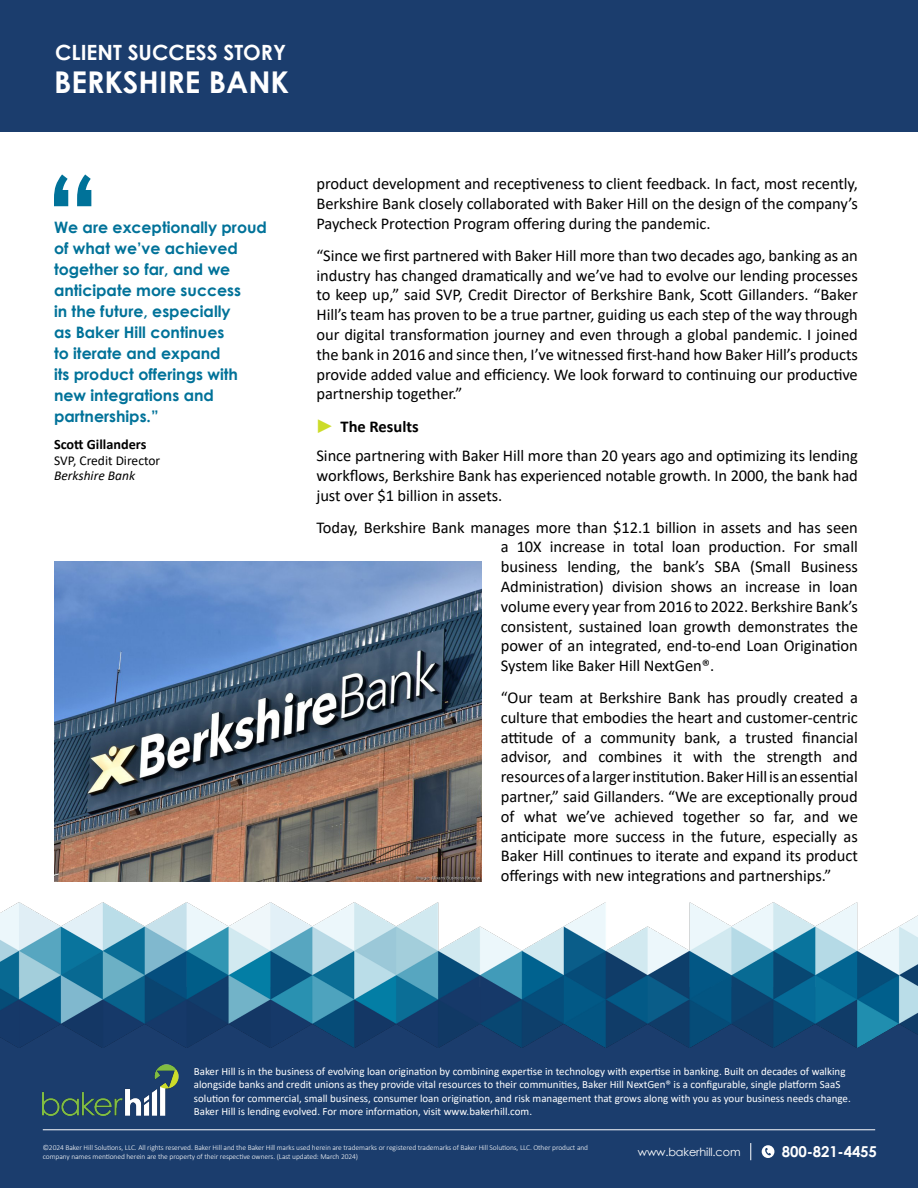
<style>
.page{position:relative;width:918px;height:1188px;background:#fff}
.page>*{position:absolute;margin:0;border:0;box-sizing:border-box;transform-origin:0 0}
.Sidebar___Testimonial__Opening_Quotemark{font:700 115.95px "Century Gothic";color:#007299}
.Page_2_Title___Client_Name{font:700 30px "Century Gothic";color:#fff}
.Page_2_Title_-_Document_Type{font:700 21px "Century Gothic";color:#fff}
.General_Body_Copy{font:16.5px/19.8px "Calibri";letter-spacing:-.005em;color:#000;text-align:justify}
.t1{font:700 16.5px "Calibri";color:#000}
.Sidebar___Testimonial__Quote_Text{font:700 15.75px/21px "Century Gothic";color:#007299}
.t2{font:700 15px "Century Gothic";letter-spacing:-.01em;color:#fff}
.Sidebar___Testimonial__Attribution_-_Nam{font:700 14.25px "Calibri";color:#000}
.Sidebar___Testimonial__Attribution_-_Tit{font:13.5px "Calibri";color:#000}
.Sidebar_-_Testimonial__Bank_Name{font:italic 13.5px "Calibri";color:#000}
.t3{font:11.25px "Century Gothic";letter-spacing:-.01em;color:#fff}
.t4{font:10.95px/13.2px "Calibri";color:#fff}
.t5{font:300 7.5px/9px "Calibri";letter-spacing:-.01em;color:#fff}
</style>
<div class="page">
<div style="left:0;top:987px;width:918px;height:201px;background:#1b3d6d"></div>
<img style="left:0;top:902px;width:918px;height:145px">
<div style="left:0;top:0;width:918px;height:132px;background:#1b3d6d"></div>
<svg style="left:762px;top:1145px;width:12px;height:13px"></svg>
<svg style="left:764px;top:1148px;width:7px;height:8px"></svg>
<svg style="left:750px;top:1143px;width:1px;height:17px"></svg>
<hr style="left:43px;top:1129px;width:832px;height:1px;background:#fff">
<img style="left:43px;top:1064px;width:135px;height:52px">
<img style="left:54px;top:561px;width:427px;height:321px">
<p class="Page_2_Title_-_Document_Type" style="left:55px;top:37px;width:232px">CLIENT SUCCESS STORY</p>
<p class="Page_2_Title___Client_Name" style="left:54px;top:60px;width:237px">BERKSHIRE BANK</p>
<p class="Sidebar___Testimonial__Opening_Quotemark" style="left:45px;top:130px;width:57px">“</p>
<p class="Sidebar___Testimonial__Quote_Text" style="left:54px;top:216px;width:214px">We are exceptionally proud of what we’ve achieved together so far, and we anticipate more success<br>in the future, especially<br>as Baker Hill continues<br>to iterate and expand<br>its product offerings with new integrations and partnerships.”</p>
<p class="Sidebar___Testimonial__Attribution_-_Nam" style="left:54px;top:434px;width:94px">Scott Gillanders</p>
<p class="Sidebar___Testimonial__Attribution_-_Tit" style="left:54px;top:452px;width:108px">SVP, Credit Director</p>
<p class="Sidebar_-_Testimonial__Bank_Name" style="left:54px;top:467px;width:83px">Berkshire Bank</p>
<p class="General_Body_Copy" style="left:316px;top:174px;width:543px">product development and receptiveness to client feedback. In fact, most recently, Berkshire Bank closely collaborated with Baker Hill on the design of the company’s Paycheck Protection Program offering during the pandemic.</p>
<p class="General_Body_Copy" style="left:316px;top:245px;width:543px">“Since we first partnered with Baker Hill more than two decades ago, banking as an industry has changed dramatically and we’ve had to evolve our lending processes to keep up,” said SVP, Credit Director of Berkshire Bank, Scott Gillanders. “Baker Hill’s team has proven to be a true partner, guiding us each step of the way through our digital transformation journey and even through a global pandemic. I joined the bank in 2016 and since then, I’ve witnessed first-hand how Baker Hill’s products provide added value and efficiency. We look forward to continuing our productive partnership together.”</p>
<p class="t1" style="left:340px;top:415px;width:80px">The Results</p>
<p class="General_Body_Copy" style="left:316px;top:445px;width:543px">Since partnering with Baker Hill more than 20 years ago and optimizing its lending workflows, Berkshire Bank has experienced notable growth. In 2000, the bank had just over $1 billion in assets.</p>
<p class="General_Body_Copy" style="left:501px;top:517px;width:359px;text-indent:-184px">Today, Berkshire Bank manages more than $12.1 billion in assets and has seen a 10X increase in total loan production. For small business lending, the bank’s SBA (Small Business Administration) division shows an increase in loan volume every year from 2016 to 2022. Berkshire Bank’s consistent, sustained loan growth demonstrates the power of an integrated, end-to-end Loan Origination System like Baker Hill NextGen®.</p>
<p class="General_Body_Copy" style="left:501px;top:687px;width:359px">“Our team at Berkshire Bank has proudly created a culture that embodies the heart and customer-centric attitude of a community bank, a trusted financial advisor, and combines it with the strength and resources of a larger institution. Baker Hill is an essential partner,” said Gillanders. “We are exceptionally proud of what we’ve achieved together so far, and we anticipate more success in the future, especially as Baker Hill continues to iterate and expand its product offerings with new integrations and partnerships.”</p>
<p class="t4" style="left:194px;top:1065px;width:658px">Baker Hill is in the business of evolving loan origination by combining expertise in technology with expertise in banking. Built on decades of walking alongside banks and credit unions as they provide vital resources to their communities, Baker Hill NextGen® is a configurable, single platform SaaS solution for commercial, small business, consumer loan origination, and risk management that grows along with you as your business needs change.<br>Baker Hill is lending evolved. For more information, visit www.bakerhill.com.</p>
<p class="t3" style="left:638px;top:1144px;width:104px">www.bakerhill.com</p>
<p class="t2" style="left:782px;top:1140px;width:96px">800-821-4455</p>
<p class="t5" style="left:43px;top:1143px;width:547px">©2024 Baker Hill Solutions, LLC. All rights reserved. Baker Hill and the Baker Hill marks used herein are trademarks or registered trademarks of Baker Hill Solutions, LLC. Other product and company names mentioned herein are the property of their respective owners. (Last updated: March 2024)</p>
</div>
